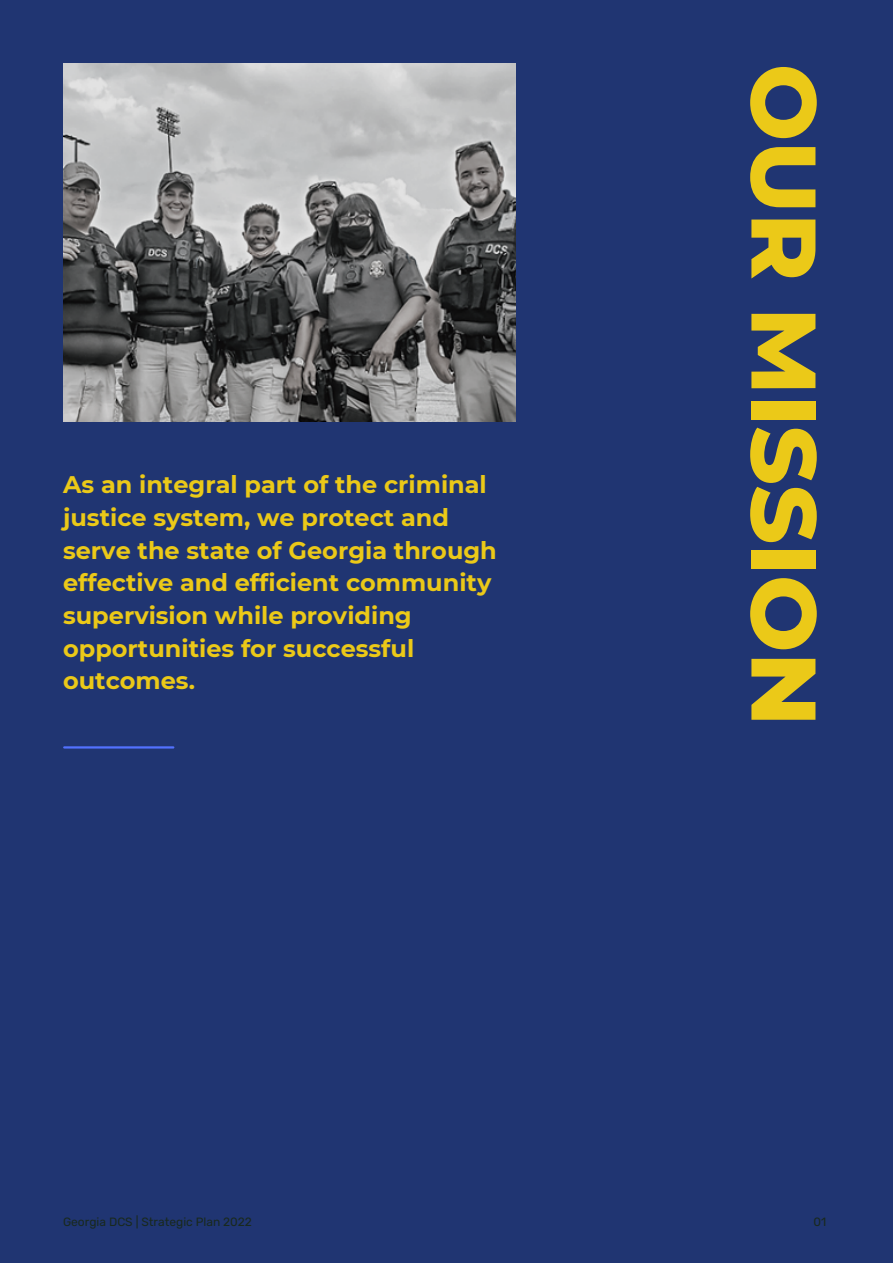
<style>
.page{position:relative;width:893px;height:1264px;background:#fff}
.page>*{position:absolute;margin:0;border:0;box-sizing:border-box;transform-origin:0 0}
.t1{font:800 91.35px "Montserrat";color:#ebc918}
.t2{font:700 24px/32.5px "Montserrat";color:#ebc918}
.t3{font:12px "Rubik";color:#19291d}
</style>
<div class="page">
<div style="left:0;top:0;width:892px;height:1262px;background:#203572"></div>
<hr style="left:64px;top:746px;width:109px;height:2px;background:#5271ff">
<img style="left:63px;top:64px;width:452px;height:357px">
<p class="t2" style="left:63px;top:468px;width:435px">As an integral part of the criminal justice system, we protect and serve the state of Georgia through effective and efficient community supervision while providing opportunities for successful outcomes.</p>
<h1 class="t1" style="left:839px;top:64px;width:663px;rotate:90deg">OUR MISSION</h1>
<p class="t3" style="left:63px;top:1214px;width:190px">Georgia DCS | Strategic Plan 2022</p>
<p class="t3" style="left:813px;top:1214px;width:14px">01</p>
</div>
